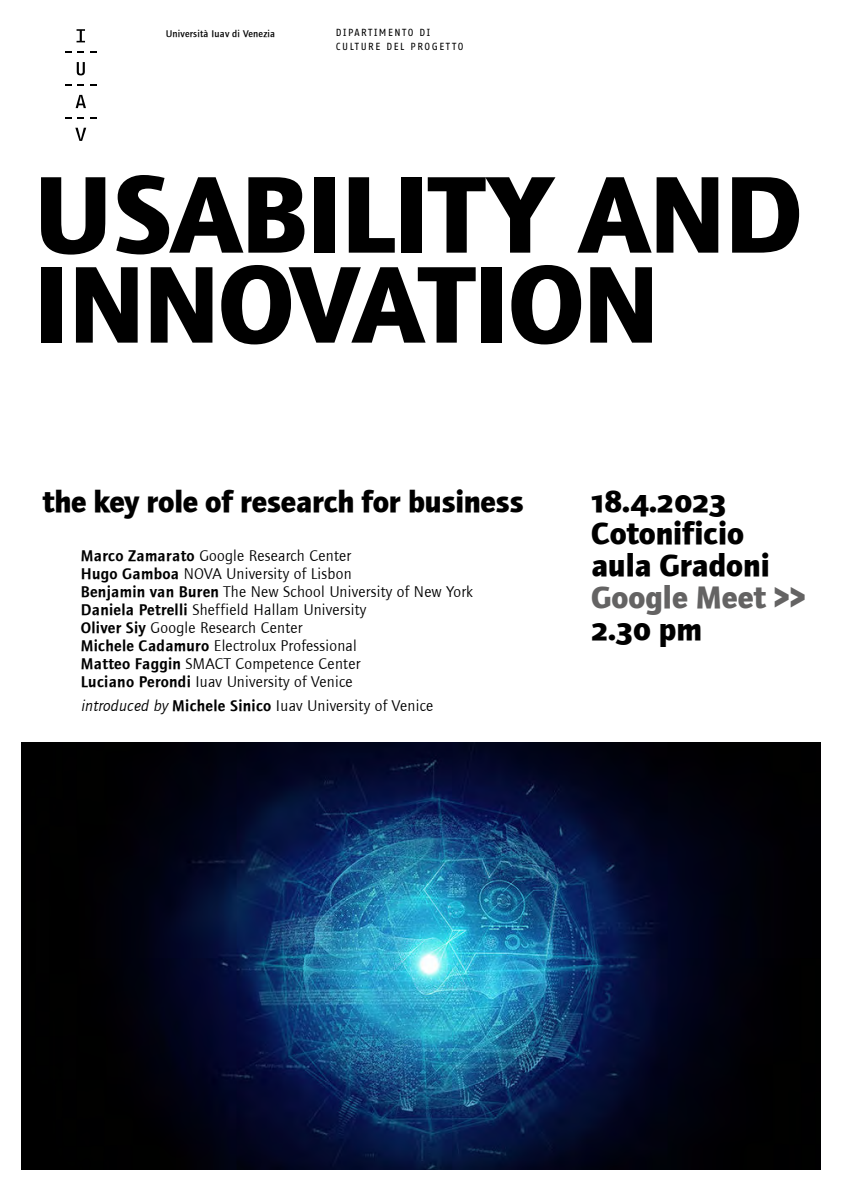
<style>
.page{position:relative;width:842px;height:1191px;background:#fff}
.page>*{position:absolute;margin:0;border:0;box-sizing:border-box;transform-origin:0 0}
.t1{font:700 113px/89.9px "Foundry Journal";letter-spacing:-.01em;color:#000}
.t2{font:700 32px/32px "Foundry Journal";color:#000}
.t3{font:700 32px "Foundry Journal Sc";color:#000}
.t4{font:700 32px "Foundry Journal";color:#646363}
.t5{font:700 31px "Foundry Journal";letter-spacing:-.01em;color:#000}
.t6{font:16px/18px "Foundry Journal";letter-spacing:.02em;color:#000}
.t7{font:10px/14px "Fago Office Sans";letter-spacing:.15em;color:#000}
.t8{font:500 10px "Foundry Journal";letter-spacing:.02em;color:#000}
.s1{font-family:"Foundry Journal Demi"}
.s2{font-style:italic}
.s3{font-family:"Foundry Journal"}
</style>
<div class="page">
<svg style="left:77px;top:29px;width:8px;height:13px"></svg>
<svg style="left:65px;top:51px;width:7px;height:2px"></svg>
<svg style="left:78px;top:51px;width:6px;height:2px"></svg>
<svg style="left:90px;top:51px;width:6px;height:2px"></svg>
<svg style="left:77px;top:62px;width:8px;height:13px"></svg>
<svg style="left:65px;top:84px;width:7px;height:2px"></svg>
<svg style="left:78px;top:84px;width:6px;height:2px"></svg>
<svg style="left:90px;top:84px;width:6px;height:2px"></svg>
<svg style="left:76px;top:95px;width:10px;height:13px"></svg>
<svg style="left:65px;top:117px;width:7px;height:2px"></svg>
<svg style="left:78px;top:117px;width:6px;height:2px"></svg>
<svg style="left:90px;top:117px;width:6px;height:2px"></svg>
<svg style="left:75px;top:128px;width:11px;height:13px"></svg>
<img style="left:21px;top:743px;width:800px;height:426px">
<p class="t8" style="left:166px;top:28px;width:111px">Università Iuav di Venezia</p>
<p class="t7" style="left:336px;top:26px;width:129px">DIPARTIMENTO DI<br>CULTURE DEL PROGETTO</p>
<h1 class="t1" style="left:34px;top:170px;width:770px">USABILITY AND<br>INNOVATION</h1>
<h3 class="t5" style="left:43px;top:483px;width:483px">the key role of research for business</h3>
<p class="t6" style="left:81px;top:547px;width:394px"><span class="s1">Marco Zamarato</span> Google Research Center<br><span class="s1">Hugo Gamboa</span> NOVA University of Lisbon<br><span class="s1">Benjamin van Buren</span> The New School University of New York <span class="s1">Daniela Petrelli</span> Sheffield Hallam University<br><span class="s1">Oliver Siy</span> Google Research Center<br><span class="s1">Michele Cadamuro</span> Electrolux Professional<br><span class="s1">Matteo Faggin</span> SMACT Competence Center<br><span class="s1">Luciano Perondi</span> Iuav University of Venice</p>
<p class="t6" style="left:81px;top:696px;width:354px"><span class="s2">introduced by</span> <span class="s1">Michele Sinico</span> Iuav University of Venice</p>
<h2 class="t3" style="left:591px;top:482px;width:136px">18.4.2023</h2>
<h2 class="t2" style="left:591px;top:517px;width:180px">Cotonificio aula Gradoni</h2>
<h2 class="t4" style="left:591px;top:578px;width:216px">Google Meet &gt;&gt;</h2>
<h2 class="t3" style="left:591px;top:610px;width:112px">2.30 <span class="s3">pm</span></h2>
</div>
